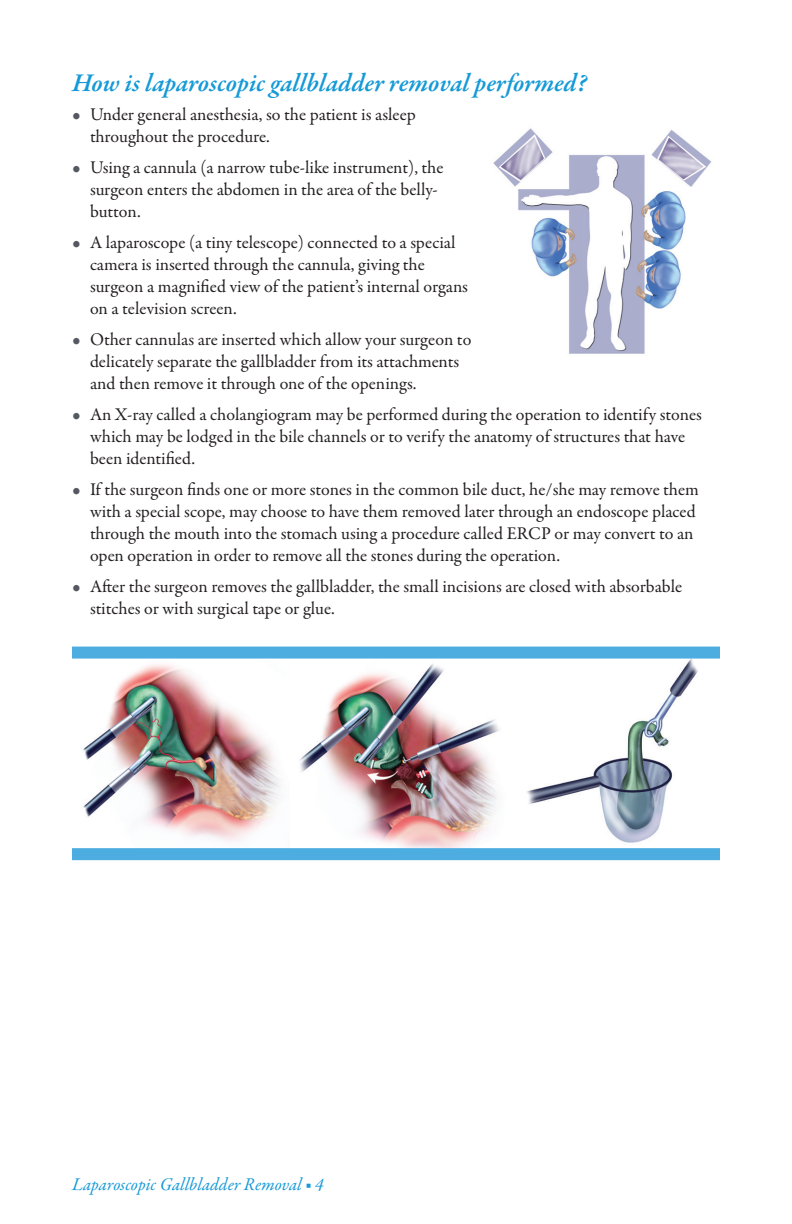
<style>
.page{position:relative;width:792px;height:1224px;background:#fff}
.page>*{position:absolute;margin:0;border:0;box-sizing:border-box;transform-origin:0 0}
.subhead{font:italic 600 26px "Garamond Premr Pro";color:#169ad7}
.t1{font:18px/22px "Garamond Premr Pro";letter-spacing:-.005em;color:#231f20}
.t2{font:italic 18px "Garamond Premr Pro";color:#169ad7}
.s1{font-size:20px;color:#545961}
</style>
<div class="page">
<img style="left:83px;top:664px;width:198px;height:177px">
<img style="left:299px;top:664px;width:200px;height:184px">
<img style="left:527px;top:659px;width:171px;height:184px">
<div style="left:72px;top:647px;width:648px;height:12px;background:#4dade0"></div>
<div style="left:72px;top:848px;width:648px;height:12px;background:#4dade0"></div>
<img style="left:493px;top:128px;width:219px;height:226px">
<p class="subhead" style="left:72px;top:67px;width:516px">How is laparoscopic gallbladder removal performed?</p>
<p class="t1" style="left:90px;top:104px;width:327px;text-indent:-18px"><span class="s1">•</span> Under general anesthesia, so the patient is asleep throughout the procedure.</p>
<p class="t1" style="left:90px;top:157px;width:355px;text-indent:-18px"><span class="s1">•</span> Using a cannula (a narrow tube-like instrument), the surgeon enters the abdomen in the area of the belly&shy;button.</p>
<p class="t1" style="left:90px;top:232px;width:380px;text-indent:-18px"><span class="s1">•</span> A laparoscope (a tiny telescope) connected to a special camera is inserted through the cannula, giving the surgeon a magnified view of the patient’s internal organs on a television screen.</p>
<p class="t1" style="left:90px;top:329px;width:383px;text-indent:-18px"><span class="s1">•</span> Other cannulas are inserted which allow your surgeon to delicately separate the gallbladder from its attachments and then remove it through one of the openings.</p>
<p class="t1" style="left:90px;top:404px;width:614px;text-indent:-18px"><span class="s1">•</span> An X-ray called a cholangiogram may be performed during the operation to identify stones which may be lodged in the bile channels or to verify the anatomy of structures that have been identified.</p>
<p class="t1" style="left:90px;top:479px;width:610px;text-indent:-18px"><span class="s1">•</span> If the surgeon finds one or more stones in the common bile duct, he/she may remove them with a special scope, may choose to have them removed later through an endoscope placed through the mouth into the stomach using a procedure called ERCP or may convert to an open operation in order to remove all the stones during the operation.</p>
<p class="t1" style="left:90px;top:576px;width:594px;text-indent:-18px"><span class="s1">•</span> After the surgeon removes the gallbladder, the small incisions are closed with absorbable stitches or with surgical tape or glue.</p>
<p class="t2" style="left:72px;top:1173px;width:253px">Laparoscopic Gallbladder Removal ■ 4</p>
</div>
